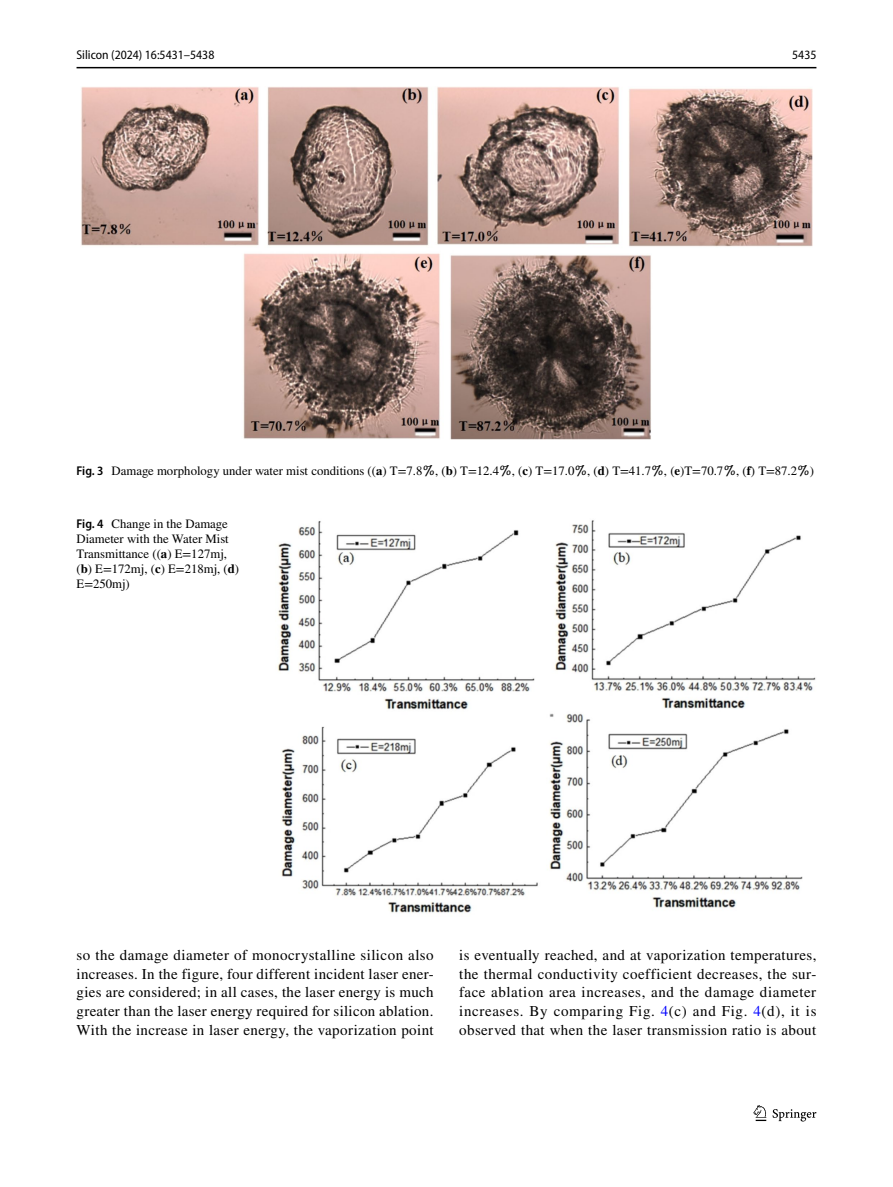
<style>
.page{position:relative;width:893px;height:1187px;background:#fff}
.page>*{position:absolute;margin:0;border:0;box-sizing:border-box;transform-origin:0 0}
.t1{font:15px/18.8px "STIX";letter-spacing:.025em;color:#000;text-align:justify}
.t2{font:12.75px/15px "STIX";color:#000}
.t3{font:semi-condensed 12.75px "Myriad Pro";color:#000}
.s1{font-family:"Myriad Pro";font-weight:600;font-stretch:semi-condensed}
.s2{font-weight:700}
.s3{font-family:"Code 2000"}
.s4{color:#00f}
</style>
<div class="page">
<hr style="left:77px;top:67px;width:739px;height:1px;background:#000">
<svg style="left:753px;top:1105px;width:13px;height:15px"></svg>
<svg style="left:773px;top:1109px;width:43px;height:12px"></svg>
<img style="left:81px;top:87px;width:731px;height:352px">
<img style="left:277px;top:520px;width:539px;height:393px">
<p class="t3" style="left:77px;top:48px;width:139px">Silicon (2024) 16:5431–5438</p>
<p class="t3" style="left:792px;top:48px;width:26px">5435</p>
<p class="t2" style="left:77px;top:463px;width:739px"><span class="s1">Fig. 3</span> Damage morphology under water mist conditions ((<span class="s2">a</span>) T=7.8<span class="s3">％</span>, (<span class="s2">b</span>) T=12.4<span class="s3">％</span>, (<span class="s2">c</span>) T=17.0<span class="s3">％</span>, (<span class="s2">d</span>) T=41.7<span class="s3">％</span>, (<span class="s2">e</span>)T=70.7<span class="s3">％</span>, (<span class="s2">f</span>) T=87.2<span class="s3">％</span>)</p>
<p class="t2" style="left:77px;top:517px;width:164px"><span class="s1">Fig. 4</span> Change in the Damage<br>Diameter with the Water Mist<br>Transmittance ((<span class="s2">a</span>) E=127mj, (<span class="s2">b</span>) E=172mj, (<span class="s2">c</span>) E=218mj, (<span class="s2">d</span>)<br>E=250mj)</p>
<p class="t1" style="left:77px;top:946px;width:359px">so the damage diameter of monocrystalline silicon also increases. In the figure, four different incident laser ener&shy;gies are considered; in all cases, the laser energy is much greater than the laser energy required for silicon ablation.<br>With the increase in laser energy, the vaporization point</p>
<p class="t1" style="left:459px;top:946px;width:359px">is eventually reached, and at vaporization temperatures, the thermal conductivity coefficient decreases, the sur&shy;face ablation area increases, and the damage diameter increases. By comparing Fig. <span class="s4">4</span>(c) and Fig. <span class="s4">4</span>(d), it is observed that when the laser transmission ratio is about</p>
</div>
